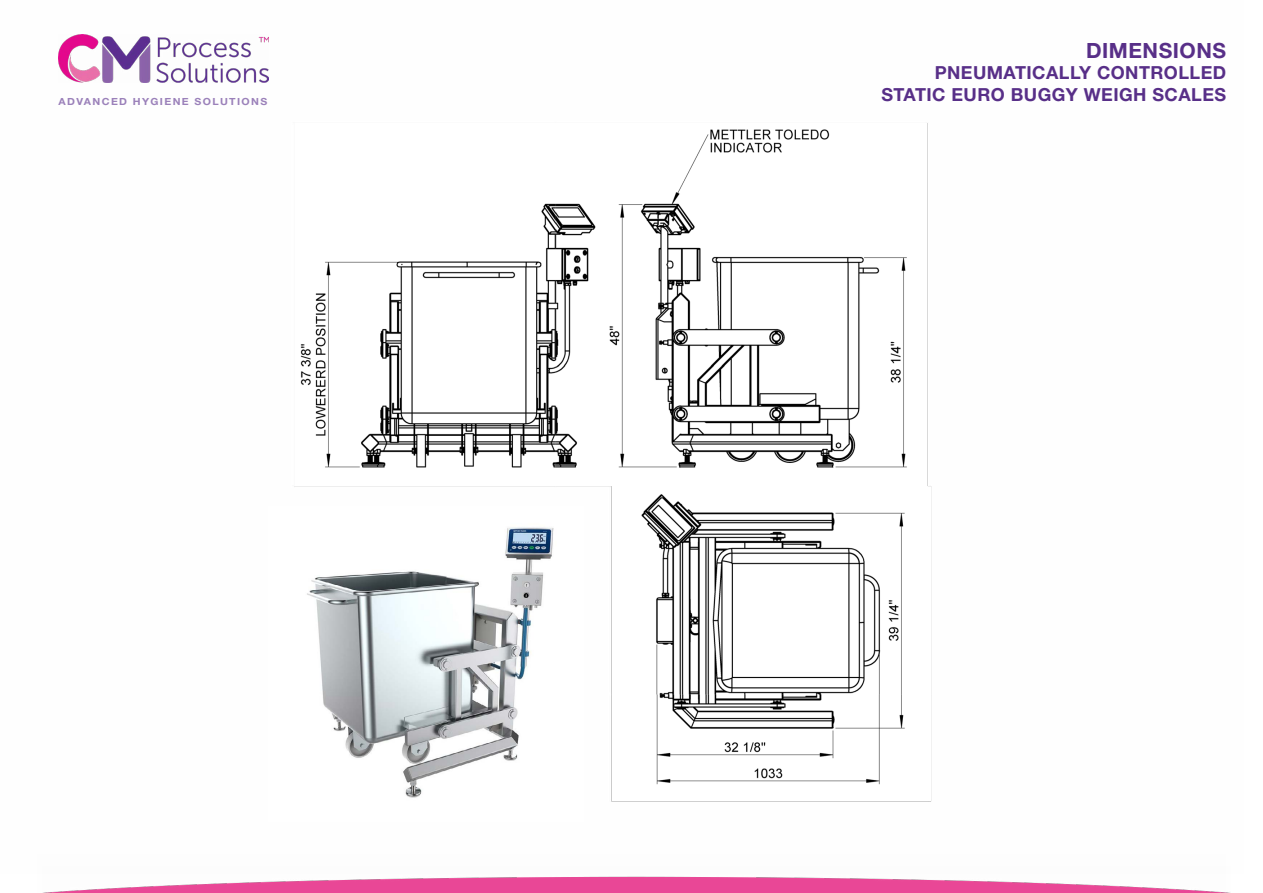
<style>
.page{position:relative;width:1263px;height:893px;background:#fff}
.page>*{position:absolute;margin:0;border:0;box-sizing:border-box;transform-origin:0 0}
.t1{font:700 21px "Helvetica Neue LT Std";letter-spacing:.025em;color:#582f88}
.t2{font:700 18px "Helvetica Neue LT Std";letter-spacing:.025em;color:#582f88}
.t3{font:700 9.75px "Helvetica Neue LT Std";letter-spacing:.13em;color:#9b81ba;scale:1.08 1}
</style>
<div class="page">
<img style="left:58px;top:37px;width:874px;height:765px">
<img style="left:43px;top:876px;width:1187px;height:17px">
<img style="left:268px;top:506px;width:315px;height:296px">
<img style="left:59px;top:34px;width:209px;height:48px">
<p class="t3" style="left:58px;top:96px;width:195px">ADVANCED HYGIENE SOLUTIONS</p>
<p class="t1" style="left:1086px;top:37px;width:142px">DIMENSIONS</p>
<p class="t2" style="left:935px;top:62px;width:293px">PNEUMATICALLY CONTROLLED</p>
<p class="t2" style="left:881px;top:83px;width:346px">STATIC EURO BUGGY WEIGH SCALES</p>
</div>
